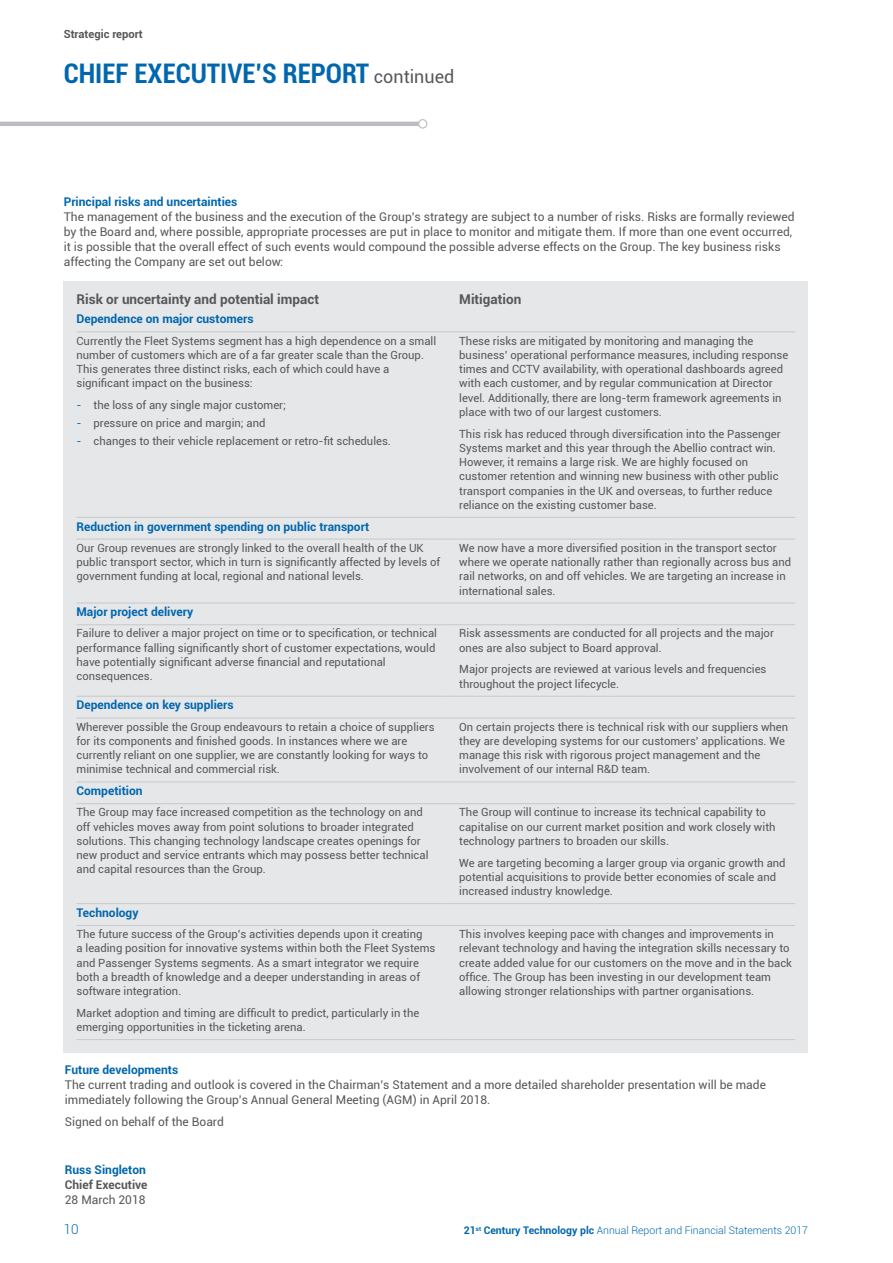
<style>
.page{position:relative;width:893px;height:1263px;background:#fff}
.page>*{position:absolute;margin:0;border:0;box-sizing:border-box;transform-origin:0 0}
.Page_Header{font:700 condensed 27px "Roboto";color:#0067af}
.Body_Text__LARGE{font:700 13.5px "Roboto";color:#57585a}
.t1{font:300 13.5px "Roboto";color:#0067af}
.Body_Text{font:12px/15px "Roboto";color:#57585a}
.Subhead_1{font:700 12px "Roboto";color:#0067af}
.SignOff_2{font:700 12px "Roboto";color:#57585a}
.SignOff_1{font:700 12px "Roboto";color:#0067af}
.SignOff_3{font:12px "Roboto";color:#57585a}
.Table_body{font:11.25px/14.2px "Roboto";color:#57585a}
.t2{font:700 11.25px "Roboto";color:#57585a}
.t3{font:300 10.5px "Roboto";color:#0067af}
.s1{font-weight:400;font-stretch:normal;font-size:18px;color:#57585a}
.s2{color:#0067af}
.s3{font-weight:700}
</style>
<div class="page">
<div style="left:64px;top:282px;width:744px;height:771px;background:#e6e7e9"></div>
<hr style="left:77px;top:331px;width:365px;height:1px;background:#c7c8ca">
<hr style="left:442px;top:331px;width:353px;height:1px;background:#c7c8ca">
<hr style="left:77px;top:517px;width:365px;height:1px;background:#c7c8ca">
<hr style="left:442px;top:517px;width:353px;height:1px;background:#c7c8ca">
<hr style="left:77px;top:539px;width:365px;height:1px;background:#c7c8ca">
<hr style="left:442px;top:539px;width:353px;height:1px;background:#c7c8ca">
<hr style="left:77px;top:603px;width:365px;height:1px;background:#c7c8ca">
<hr style="left:442px;top:603px;width:353px;height:1px;background:#c7c8ca">
<hr style="left:77px;top:624px;width:365px;height:1px;background:#c7c8ca">
<hr style="left:442px;top:624px;width:353px;height:1px;background:#c7c8ca">
<hr style="left:77px;top:696px;width:365px;height:1px;background:#c7c8ca">
<hr style="left:442px;top:696px;width:353px;height:1px;background:#c7c8ca">
<hr style="left:77px;top:718px;width:365px;height:1px;background:#c7c8ca">
<hr style="left:442px;top:718px;width:353px;height:1px;background:#c7c8ca">
<hr style="left:77px;top:903px;width:365px;height:1px;background:#c7c8ca">
<hr style="left:442px;top:903px;width:353px;height:1px;background:#c7c8ca">
<hr style="left:77px;top:781px;width:365px;height:1px;background:#c7c8ca">
<hr style="left:442px;top:781px;width:353px;height:1px;background:#c7c8ca">
<hr style="left:77px;top:803px;width:365px;height:1px;background:#c7c8ca">
<hr style="left:442px;top:803px;width:353px;height:1px;background:#c7c8ca">
<hr style="left:77px;top:925px;width:365px;height:1px;background:#c7c8ca">
<hr style="left:442px;top:925px;width:353px;height:1px;background:#c7c8ca">
<hr style="left:77px;top:1039px;width:365px;height:1px;background:#c7c8ca">
<hr style="left:442px;top:1039px;width:353px;height:1px;background:#c7c8ca">
<hr style="left:0;top:122px;width:423px;height:4px;background:#bcbdc0">
<div style="left:419px;top:120px;width:8px;height:8px;background:#fff;border-radius:50%"></div>
<div style="left:418px;top:119px;width:9px;height:10px;border:1px solid #bcbdc0;border-radius:50%"></div>
<p class="t2" style="left:64px;top:26px;width:81px">Strategic report</p>
<p class="Page_Header" style="left:64px;top:54px;width:392px">CHIEF EXECUTIVE’S REPORT <span class="s1">continued</span></p>
<p class="Subhead_1" style="left:64px;top:194px;width:175px">Principal risks and uncertainties</p>
<p class="Body_Text" style="left:64px;top:209px;width:732px">The management of the business and the execution of the Group’s strategy are subject to a number of risks. Risks are formally reviewed by the Board and, where possible, appropriate processes are put in place to monitor and mitigate them. If more than one event occurred, it is possible that the overall effect of such events would compound the possible adverse effects on the Group. The key business risks affecting the Company are set out below:</p>
<p class="Body_Text__LARGE" style="left:77px;top:290px;width:244px">Risk or uncertainty and potential impact</p>
<p class="Body_Text__LARGE" style="left:459px;top:290px;width:64px">Mitigation</p>
<p class="Subhead_1" style="left:77px;top:311px;width:178px">Dependence on major customers</p>
<p class="Table_body" style="left:77px;top:333px;width:361px">Currently the Fleet Systems segment has a high dependence on a small number of customers which are of a far greater scale than the Group.<br>This generates three distinct risks, each of which could have a significant impact on the business:</p>
<p class="Table_body" style="left:77px;top:397px;width:211px"><span class="s2">-</span> the loss of any single major customer;</p>
<p class="Table_body" style="left:77px;top:415px;width:191px"><span class="s2">-</span> pressure on price and margin; and</p>
<p class="Table_body" style="left:77px;top:433px;width:316px"><span class="s2">-</span> changes to their vehicle replacement or retro-fit schedules.</p>
<p class="Table_body" style="left:459px;top:333px;width:331px">These risks are mitigated by monitoring and managing the business’ operational performance measures, including response times and CCTV availability, with operational dashboards agreed with each customer, and by regular communication at Director level. Additionally, there are long‑term framework agreements in place with two of our largest customers.</p>
<p class="Table_body" style="left:459px;top:426px;width:323px">This risk has reduced through diversification into the Passenger Systems market and this year through the Abellio contract win.<br>However, it remains a large risk. We are highly focused on customer retention and winning new business with other public transport companies in the UK and overseas, to further reduce reliance on the existing customer base.</p>
<p class="Subhead_1" style="left:77px;top:518px;width:294px">Reduction in government spending on public transport</p>
<p class="Table_body" style="left:77px;top:540px;width:365px">Our Group revenues are strongly linked to the overall health of the UK public transport sector, which in turn is significantly affected by levels of government funding at local, regional and national levels.</p>
<p class="Table_body" style="left:459px;top:540px;width:333px">We now have a more diversified position in the transport sector where we operate nationally rather than regionally across bus and rail networks, on and off vehicles. We are targeting an increase in international sales.</p>
<p class="Subhead_1" style="left:77px;top:603px;width:118px">Major project delivery</p>
<p class="Table_body" style="left:77px;top:626px;width:362px">Failure to deliver a major project on time or to specification, or technical performance falling significantly short of customer expectations, would have potentially significant adverse financial and reputational consequences.</p>
<p class="Table_body" style="left:459px;top:626px;width:316px">Risk assessments are conducted for all projects and the major ones are also subject to Board approval.</p>
<p class="Table_body" style="left:459px;top:662px;width:309px">Major projects are reviewed at various levels and frequencies throughout the project lifecycle.</p>
<p class="Subhead_1" style="left:77px;top:697px;width:159px">Dependence on key suppliers</p>
<p class="Table_body" style="left:77px;top:719px;width:360px">Wherever possible the Group endeavours to retain a choice of suppliers for its components and finished goods. In instances where we are currently reliant on one supplier, we are constantly looking for ways to minimise technical and commercial risk.</p>
<p class="Table_body" style="left:459px;top:719px;width:330px">On certain projects there is technical risk with our suppliers when they are developing systems for our customers’ applications. We manage this risk with rigorous project management and the involvement of our internal R&amp;D team.</p>
<p class="Subhead_1" style="left:77px;top:782px;width:68px">Competition</p>
<p class="Table_body" style="left:77px;top:805px;width:353px">The Group may face increased competition as the technology on and off vehicles moves away from point solutions to broader integrated solutions. This changing technology landscape creates openings for new product and service entrants which may possess better technical and capital resources than the Group.</p>
<p class="Table_body" style="left:459px;top:805px;width:318px">The Group will continue to increase its technical capability to capitalise on our current market position and work closely with technology partners to broaden our skills.</p>
<p class="Table_body" style="left:459px;top:855px;width:328px">We are targeting becoming a larger group via organic growth and potential acquisitions to provide better economies of scale and increased industry knowledge.</p>
<p class="Subhead_1" style="left:77px;top:904px;width:64px">Technology</p>
<p class="Table_body" style="left:77px;top:926px;width:360px">The future success of the Group’s activities depends upon it creating<br>a leading position for innovative systems within both the Fleet Systems and Passenger Systems segments. As a smart integrator we require both a breadth of knowledge and a deeper understanding in areas of software integration.</p>
<p class="Table_body" style="left:77px;top:1005px;width:344px">Market adoption and timing are difficult to predict, particularly in the emerging opportunities in the ticketing arena.</p>
<p class="Table_body" style="left:459px;top:926px;width:334px">This involves keeping pace with changes and improvements in relevant technology and having the integration skills necessary to create added value for our customers on the move and in the back office. The Group has been investing in our development team allowing stronger relationships with partner organisations.</p>
<p class="Subhead_1" style="left:65px;top:1061px;width:115px">Future developments</p>
<p class="Body_Text" style="left:65px;top:1076px;width:703px">The current trading and outlook is covered in the Chairman’s Statement and a more detailed shareholder presentation will be made immediately following the Group’s Annual General Meeting (AGM) in April 2018.</p>
<p class="Body_Text" style="left:65px;top:1114px;width:161px">Signed on behalf of the Board</p>
<p class="SignOff_1" style="left:65px;top:1161px;width:83px">Russ Singleton</p>
<p class="SignOff_2" style="left:65px;top:1176px;width:84px">Chief Executive</p>
<p class="SignOff_3" style="left:65px;top:1191px;width:82px">28 March 2018</p>
<p class="t1" style="left:64px;top:1220px;width:16px">10</p>
<p class="t3" style="left:464px;top:1223px;width:346px"><span class="s3">21</span><sup>st</sup> <span class="s3">Century Technology plc</span> Annual Report and Financial Statements 2017</p>
</div>
